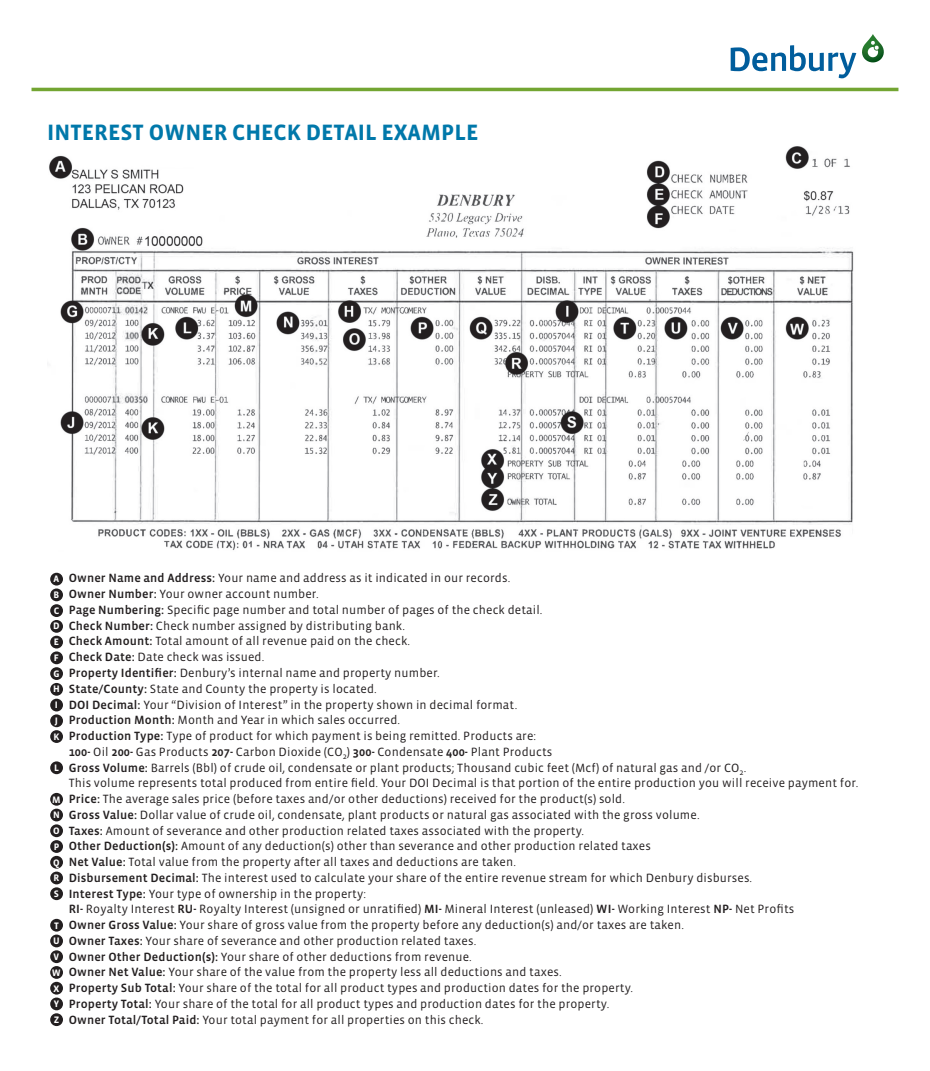
<style>
.page{position:relative;width:930px;height:1071px;background:#fff}
.page>*{position:absolute;margin:0;border:0;box-sizing:border-box;transform-origin:0 0}
.t1{font:700 22.75px "Vista Sans";color:#0078aa}
.t2{font:12.25px/15.8px "Vista Sans";letter-spacing:.01em;color:#231f20}
.t3{font:700 9.62px/15.8px "Vista Sans";color:#fff}
.s1{font-family:"Vista Sans Med"}
</style>
<div class="page">
<img style="left:49px;top:146px;width:805px;height:404px">
<svg style="left:730px;top:34px;width:154px;height:44px"></svg>
<hr style="left:32px;top:88px;width:866px;height:3px;background:#73a532">
<div style="left:50px;top:573px;width:13px;height:13px;background:#231f20;border-radius:50%"></div>
<div style="left:50px;top:588px;width:13px;height:13px;background:#231f20;border-radius:50%"></div>
<div style="left:50px;top:667px;width:13px;height:13px;background:#231f20;border-radius:50%"></div>
<div style="left:50px;top:761px;width:13px;height:13px;background:#231f20;border-radius:50%"></div>
<div style="left:50px;top:856px;width:13px;height:13px;background:#231f20;border-radius:50%"></div>
<div style="left:50px;top:982px;width:13px;height:13px;background:#231f20;border-radius:50%"></div>
<div style="left:50px;top:604px;width:13px;height:13px;background:#231f20;border-radius:50%"></div>
<div style="left:50px;top:683px;width:13px;height:13px;background:#231f20;border-radius:50%"></div>
<div style="left:50px;top:793px;width:13px;height:13px;background:#231f20;border-radius:50%"></div>
<div style="left:50px;top:872px;width:13px;height:12px;background:#231f20;border-radius:50%"></div>
<div style="left:50px;top:998px;width:13px;height:12px;background:#231f20;border-radius:50%"></div>
<div style="left:50px;top:620px;width:13px;height:13px;background:#231f20;border-radius:50%"></div>
<div style="left:50px;top:699px;width:13px;height:12px;background:#231f20;border-radius:50%"></div>
<div style="left:50px;top:809px;width:13px;height:12px;background:#231f20;border-radius:50%"></div>
<div style="left:50px;top:887px;width:13px;height:13px;background:#231f20;border-radius:50%"></div>
<div style="left:50px;top:1013px;width:13px;height:13px;background:#231f20;border-radius:50%"></div>
<div style="left:50px;top:636px;width:13px;height:13px;background:#231f20;border-radius:50%"></div>
<div style="left:50px;top:714px;width:13px;height:13px;background:#231f20;border-radius:50%"></div>
<div style="left:50px;top:824px;width:13px;height:13px;background:#231f20;border-radius:50%"></div>
<div style="left:50px;top:950px;width:13px;height:13px;background:#231f20;border-radius:50%"></div>
<div style="left:50px;top:919px;width:13px;height:13px;background:#231f20;border-radius:50%"></div>
<div style="left:50px;top:651px;width:13px;height:13px;background:#231f20;border-radius:50%"></div>
<div style="left:50px;top:730px;width:13px;height:13px;background:#231f20;border-radius:50%"></div>
<div style="left:50px;top:840px;width:13px;height:13px;background:#231f20;border-radius:50%"></div>
<div style="left:50px;top:966px;width:13px;height:13px;background:#231f20;border-radius:50%"></div>
<div style="left:50px;top:935px;width:13px;height:12px;background:#231f20;border-radius:50%"></div>
<h1 class="t1" style="left:47px;top:121px;width:432px">INTEREST OWNER CHECK DETAIL EXAMPLE</h1>
<p class="t3" style="left:53px;top:571px;width:8px">A<br>B<br>C<br>D<br>E<br>F<br>G<br>H<br>I<br>J<br>K</p>
<p class="t3" style="left:54px;top:760px;width:6px">L</p>
<p class="t3" style="left:52px;top:792px;width:10px">M<br>N<br>O<br>P<br>Q<br>R<br>S</p>
<p class="t3" style="left:52px;top:918px;width:11px">T<br>U<br>V<br>W<br>X<br>Y<br>Z</p>
<p class="t2" style="left:69px;top:571px;width:790px"><span class="s1">Owner Name and Address:</span> Your name and address as it indicated in our records.<br><span class="s1">Owner Number:</span> Your owner account number.<br><span class="s1">Page Numbering:</span> Specific page number and total number of pages of the check detail.<br><span class="s1">Check Number:</span> Check number assigned by distributing bank.<br><span class="s1">Check Amount:</span> Total amount of all revenue paid on the check.<br><span class="s1">Check Date:</span> Date check was issued.<br><span class="s1">Property Identifier:</span> Denbury’s internal name and property number.<br><span class="s1">State/County:</span> State and County the property is located.<br><span class="s1">DOI Decimal:</span> Your “Division of Interest” in the property shown in decimal format.<br><span class="s1">Production Month:</span> Month and Year in which sales occurred.<br><span class="s1">Production Type:</span> Type of product for which payment is being remitted. Products are:<br><span class="s1">100-</span> Oil <span class="s1">200-</span> Gas Products <span class="s1">207-</span> Carbon Dioxide (CO<sub>2</sub>) <span class="s1">300-</span> Condensate <span class="s1">400-</span> Plant Products<br><span class="s1">Gross Volume:</span> Barrels (Bbl) of crude oil, condensate or plant products; Thousand cubic feet (Mcf) of natural gas and /or CO<sub>2</sub>.<br>This volume represents total produced from entire field. Your DOI Decimal is that portion of the entire production you will receive payment for.<br><span class="s1">Price:</span> The average sales price (before taxes and/or other deductions) received for the product(s) sold.<br><span class="s1">Gross Value:</span> Dollar value of crude oil, condensate, plant products or natural gas associated with the gross volume.<br><span class="s1">Taxes:</span> Amount of severance and other production related taxes associated with the property.<br><span class="s1">Other Deduction(s):</span> Amount of any deduction(s) other than severance and other production related taxes<br><span class="s1">Net Value:</span> Total value from the property after all taxes and deductions are taken.<br><span class="s1">Disbursement Decimal:</span> The interest used to calculate your share of the entire revenue stream for which Denbury disburses.<br><span class="s1">Interest Type:</span> Your type of ownership in the property:<br><span class="s1">RI-</span> Royalty Interest <span class="s1">RU-</span> Royalty Interest (unsigned or unratified) <span class="s1">MI-</span> Mineral Interest (unleased) <span class="s1">WI-</span> Working Interest <span class="s1">NP-</span> Net Profits<br><span class="s1">Owner Gross Value:</span> Your share of gross value from the property before any deduction(s) and/or taxes are taken.<br><span class="s1">Owner Taxes:</span> Your share of severance and other production related taxes.<br><span class="s1">Owner Other Deduction(s):</span> Your share of other deductions from revenue.<br><span class="s1">Owner Net Value:</span> Your share of the value from the property less all deductions and taxes.<br><span class="s1">Property Sub Total:</span> Your share of the total for all product types and production dates for the property.<br><span class="s1">Property Total:</span> Your share of the total for all product types and production dates for the property.<br><span class="s1">Owner Total/Total Paid:</span> Your total payment for all properties on this check.</p>
</div>
